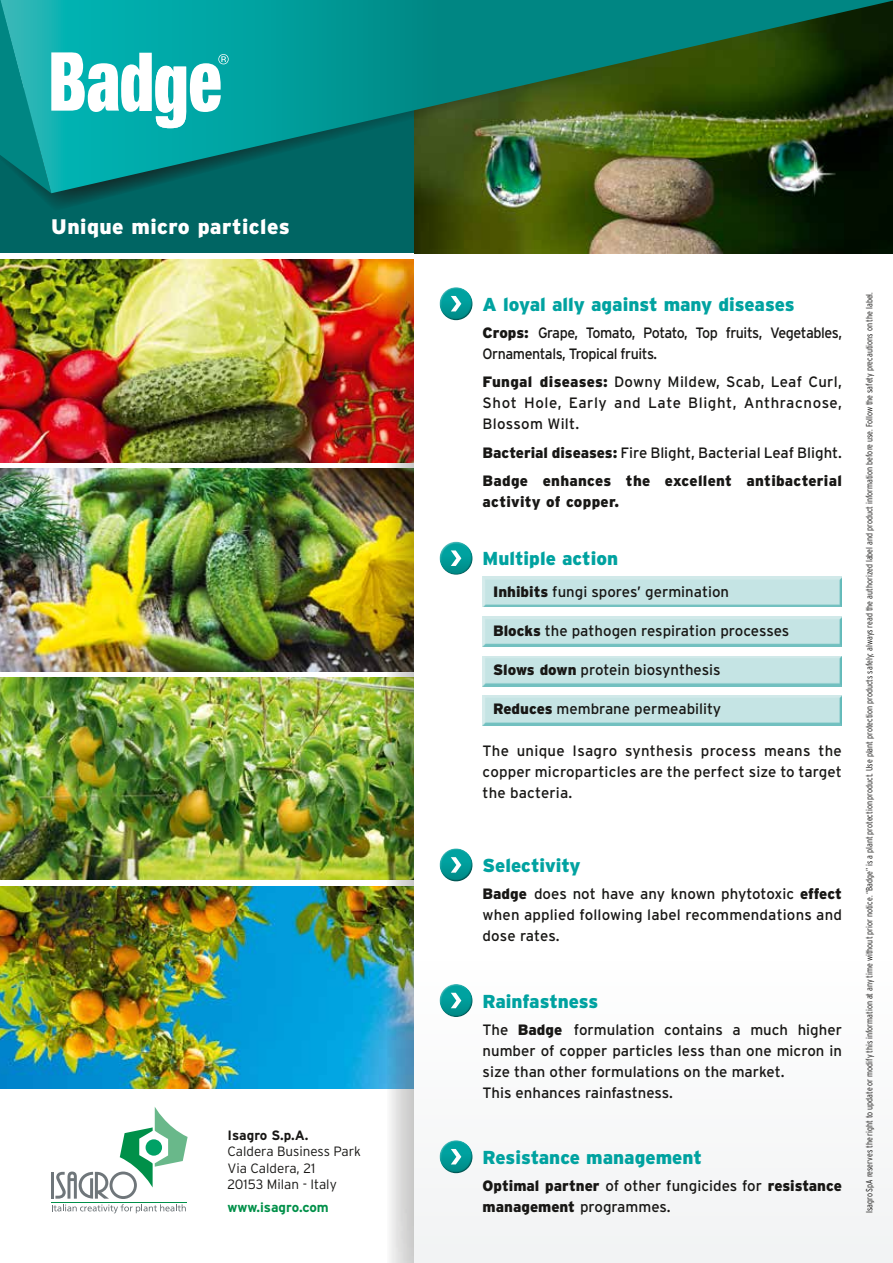
<style>
.page{position:relative;width:893px;height:1263px;background:#fff}
.page>*{position:absolute;margin:0;border:0;box-sizing:border-box;transform-origin:0 0}
.t1{font:900 21px "Interstate";letter-spacing:.02em;color:#fff}
.t2{font:900 18.75px "Interstate";color:#00a2a0}
.t3{font:15px/21px "Interstate";color:#181715;text-align:justify}
.t4{font:900 15px/28.5px "Interstate";letter-spacing:.02em;color:#181715}
.t5{font:15px/21px "Interstate";letter-spacing:-.03em;color:#181715;scale:.95 1}
.t6{font:900 15px/21px "Interstate";color:#181715}
.t7{font:300 13.5px/16.5px "Interstate";color:#181715}
.t8{font:700 13.5px "Interstate";color:#009049}
.t9{font:700 13.5px "Interstate";color:#181715}
.t10{font:300 condensed 9px "Interstate";color:#181715}
.s1{font-weight:900}
.s2{font-weight:400}
</style>
<div class="page">
<img style="left:0;top:677px;width:387px;height:203px">
<img style="left:0;top:468px;width:387px;height:203px">
<img style="left:0;top:886px;width:387px;height:203px">
<img style="left:0;top:260px;width:387px;height:202px">
<img style="left:387px;top:260px;width:27px;height:1003px">
<div style="left:0;top:89px;width:432px;height:164px;background:#006563"></div>
<img style="left:414px;top:193px;width:479px;height:60px">
<div style="left:437px;top:285px;width:36px;height:27px;background:#96d1d1;opacity:.75"></div>
<div style="left:439px;top:292px;width:34px;height:29px;background:#006563;opacity:.75"></div>
<svg style="left:451px;top:296px;width:10px;height:15px"></svg>
<div style="left:437px;top:846px;width:36px;height:27px;background:#96d1d1;opacity:.75"></div>
<div style="left:439px;top:853px;width:34px;height:29px;background:#006563;opacity:.75"></div>
<svg style="left:451px;top:857px;width:10px;height:16px"></svg>
<div style="left:437px;top:982px;width:36px;height:26px;background:#96d1d1;opacity:.75"></div>
<div style="left:439px;top:989px;width:34px;height:29px;background:#006563;opacity:.75"></div>
<svg style="left:451px;top:993px;width:10px;height:15px"></svg>
<div style="left:437px;top:1138px;width:36px;height:27px;background:#96d1d1;opacity:.75"></div>
<div style="left:439px;top:1145px;width:34px;height:29px;background:#006563;opacity:.75"></div>
<svg style="left:451px;top:1149px;width:10px;height:15px"></svg>
<div style="left:482px;top:575px;width:361px;height:33px;background:#00a2a0;opacity:.5"></div>
<div style="left:482px;top:653px;width:361px;height:34px;background:#00a2a0;opacity:.5"></div>
<div style="left:482px;top:693px;width:361px;height:33px;background:#00a2a0;opacity:.5"></div>
<div style="left:482px;top:615px;width:361px;height:33px;background:#00a2a0;opacity:.5"></div>
<div style="left:437px;top:540px;width:36px;height:26px;background:#96d1d1;opacity:.75"></div>
<div style="left:439px;top:547px;width:34px;height:29px;background:#006563;opacity:.75"></div>
<svg style="left:451px;top:550px;width:10px;height:16px"></svg>
<hr style="left:51px;top:1202px;width:135px;height:1px;background:#009049">
<hr style="left:51px;top:1172px;width:3px;height:27px;background:#6f767a">
<svg style="left:52px;top:1107px;width:136px;height:106px"></svg>
<svg style="left:40px;top:193px;width:757px;height:18px"></svg>
<img style="left:229px;top:0;width:664px;height:193px">
<svg style="left:0;top:0;width:229px;height:193px;background:#2cadac"></svg>
<h1 class="t1" style="left:51px;top:214px;width:240px">Unique micro particles</h1>
<p class="t9" style="left:227px;top:1128px;width:83px">Isagro S.p.A.</p>
<p class="t7" style="left:227px;top:1143px;width:135px">Caldera Business Park<br>Via Caldera, 21<br>20153 Milan - Italy</p>
<p class="t8" style="left:227px;top:1200px;width:103px">www.isagro.com</p>
<p class="t2" style="left:483px;top:294px;width:313px">A loyal ally against many diseases</p>
<p class="t5" style="left:483px;top:322px;width:380px"><span class="s1">Crops:</span> Grape, Tomato, Potato, Top fruits, Vegetables,<br>Ornamentals, Tropical fruits.</p>
<p class="t3" style="left:483px;top:371px;width:361px"><span class="s1">Fungal diseases:</span> Downy Mildew, Scab, Leaf Curl, Shot Hole, Early and Late Blight, Anthracnose, Blossom Wilt.</p>
<p class="t4" style="left:483px;top:438px;width:361px">Bacterial diseases: <span class="s2">Fire Blight, Bacterial Leaf Blight.<br></span>Badge enhances the excellent antibacterial</p>
<p class="t4" style="left:483px;top:488px;width:138px">activity of copper.</p>
<p class="t2" style="left:483px;top:548px;width:137px">Multiple action</p>
<p class="t3" style="left:493px;top:581px;width:238px"><span class="s1">Inhibits</span> fungi spores’ germination</p>
<p class="t3" style="left:493px;top:620px;width:298px"><span class="s1">Blocks</span> the pathogen respiration processes</p>
<p class="t3" style="left:493px;top:659px;width:229px"><span class="s1">Slows down</span> protein biosynthesis</p>
<p class="t3" style="left:493px;top:698px;width:230px"><span class="s1">Reduces</span> membrane permeability</p>
<p class="t3" style="left:483px;top:740px;width:361px">The unique Isagro synthesis process means the copper microparticles are the perfect size to target the bacteria.</p>
<p class="t2" style="left:483px;top:855px;width:99px">Selectivity</p>
<p class="t3" style="left:483px;top:883px;width:361px"><span class="s1">Badge</span> does not have any known phytotoxic <span class="s1">effect </span>when applied following label recommendations and dose rates.</p>
<p class="t2" style="left:483px;top:990px;width:117px">Rainfastness</p>
<p class="t3" style="left:483px;top:1019px;width:361px;text-align:left">The <span class="s1">Badge</span> formulation contains a much higher number of copper particles less than one micron in size than other formulations on the market.<br>This enhances rainfastness.</p>
<p class="t2" style="left:483px;top:1146px;width:221px">Resistance management</p>
<p class="t6" style="left:483px;top:1175px;width:361px">Optimal partner <span class="s2">of other fungicides for</span> resistance management <span class="s2">programmes.</span></p>
<p class="t10" style="left:864px;top:1213px;width:923px;rotate:-90deg">Isagro SpA reserves the right to update or modify this information at any time without prior notice. “Badge” is a plant protection product. Use plant protection products safely; always read the authorized label and product information before use. Follow the safety precautions on the label.</p>
</div>
